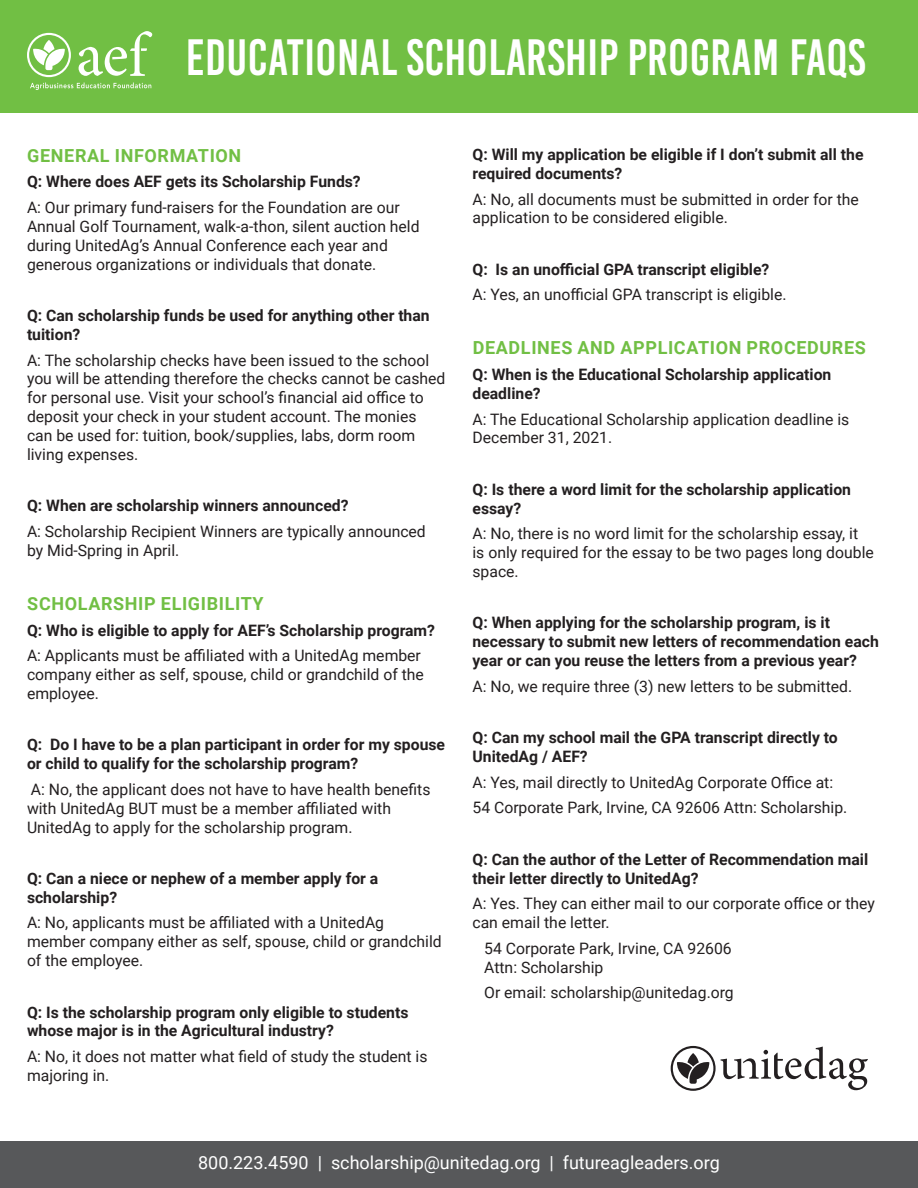
<style>
.page{position:relative;width:918px;height:1188px;background:#fff}
.page>*{position:absolute;margin:0;border:0;box-sizing:border-box;transform-origin:0 0}
.t1{font:51px "Bebas Kai";letter-spacing:.01em;color:#fff;scale:.95 1}
.t2{font:700 18px "Roboto";letter-spacing:.035em;color:#71bf44}
.t3{font:18px "Roboto";color:#fff}
.t4{font:15.75px/18.9px "Roboto";color:#231f20}
.t5{font:700 15.75px/18.9px "Roboto";color:#231f20}
</style>
<div class="page">
<div style="left:0;top:0;width:918px;height:112px;background:#71bf44"></div>
<svg style="left:27px;top:31px;width:125px;height:59px"></svg>
<svg style="left:671px;top:1046px;width:197px;height:45px"></svg>
<div style="left:0;top:1142px;width:918px;height:46px;background:#57585a"></div>
<p class="t1" style="left:186px;top:30px;width:717px">EDUCATIONAL SCHOLARSHIP PROGRAM FAQS</p>
<p class="t2" style="left:27px;top:143px;width:216px">GENERAL INFORMATION</p>
<p class="t5" style="left:27px;top:172px;width:335px">Q: Where does AEF gets its Scholarship Funds?</p>
<p class="t4" style="left:27px;top:197px;width:394px">A: Our primary fund-raisers for the Foundation are our Annual Golf Tournament, walk-a-thon, silent auction held during UnitedAg’s Annual Conference each year and generous organizations or individuals that donate.</p>
<p class="t5" style="left:27px;top:305px;width:404px">Q: Can scholarship funds be used for anything other than tuition?</p>
<p class="t4" style="left:27px;top:350px;width:420px">A: The scholarship checks have been issued to the school you will be attending therefore the checks cannot be cashed for personal use. Visit your school’s financial aid office to deposit your check in your student account. The monies can be used for: tuition, book/supplies, labs, dorm room living expenses.</p>
<p class="t5" style="left:27px;top:496px;width:323px">Q: When are scholarship winners announced?</p>
<p class="t4" style="left:27px;top:521px;width:400px">A: Scholarship Recipient Winners are typically announced by Mid-Spring in April.</p>
<p class="t2" style="left:27px;top:591px;width:238px">SCHOLARSHIP ELIGIBILITY</p>
<p class="t5" style="left:27px;top:620px;width:410px">Q: Who is eligible to apply for AEF’s Scholarship program?</p>
<p class="t4" style="left:27px;top:646px;width:398px">A: Applicants must be affiliated with a UnitedAg member company either as self, spouse, child or grandchild of the employee.</p>
<p class="t5" style="left:27px;top:735px;width:420px">Q: Do I have to be a plan participant in order for my spouse or child to qualify for the scholarship program?</p>
<p class="t4" style="left:27px;top:779px;width:405px">A: No, the applicant does not have to have health benefits with UnitedAg BUT must be a member affiliated with<br>UnitedAg to apply for the scholarship program.</p>
<p class="t5" style="left:27px;top:868px;width:353px">Q: Can a niece or nephew of a member apply for a scholarship?</p>
<p class="t4" style="left:27px;top:913px;width:416px">A: No, applicants must be affiliated with a UnitedAg member company either as self, spouse, child or grandchild of the employee.</p>
<p class="t5" style="left:27px;top:1002px;width:383px">Q: Is the scholarship program only eligible to students whose major is in the Agricultural industry?</p>
<p class="t4" style="left:27px;top:1046px;width:402px">A: No, it does not matter what field of study the student is majoring in.</p>
<p class="t5" style="left:472px;top:144px;width:393px">Q: Will my application be eligible if I don’t submit all the required documents?</p>
<p class="t4" style="left:472px;top:189px;width:388px">A: No, all documents must be submitted in order for the application to be considered eligible.</p>
<p class="t5" style="left:472px;top:259px;width:298px">Q: Is an unofficial GPA transcript eligible?</p>
<p class="t4" style="left:472px;top:285px;width:316px">A: Yes, an unofficial GPA transcript is eligible.</p>
<p class="t2" style="left:473px;top:335px;width:395px">DEADLINES AND APPLICATION PROCEDURES</p>
<p class="t5" style="left:472px;top:364px;width:360px">Q: When is the Educational Scholarship application deadline?</p>
<p class="t4" style="left:472px;top:409px;width:378px">A: The Educational Scholarship application deadline is<br>December 31, 2021.</p>
<p class="t5" style="left:472px;top:479px;width:380px">Q: Is there a word limit for the scholarship application essay?</p>
<p class="t4" style="left:472px;top:524px;width:403px">A: No, there is no word limit for the scholarship essay, it is only required for the essay to be two pages long double space.</p>
<p class="t5" style="left:472px;top:613px;width:408px">Q: When applying for the scholarship program, is it necessary to submit new letters of recommendation each year or can you reuse the letters from a previous year?</p>
<p class="t4" style="left:472px;top:676px;width:381px">A: No, we require three (3) new letters to be submitted.</p>
<p class="t5" style="left:472px;top:728px;width:367px">Q: Can my school mail the GPA transcript directly to<br>UnitedAg / AEF?</p>
<p class="t4" style="left:472px;top:772px;width:362px">A: Yes, mail directly to UnitedAg Corporate Office at:</p>
<p class="t4" style="left:472px;top:798px;width:376px">54 Corporate Park, Irvine, CA 92606 Attn: Scholarship.</p>
<p class="t5" style="left:472px;top:849px;width:397px">Q: Can the author of the Letter of Recommendation mail their letter directly to UnitedAg?</p>
<p class="t4" style="left:472px;top:894px;width:404px">A: Yes. They can either mail to our corporate office or they can email the letter.</p>
<p class="t4" style="left:484px;top:938px;width:249px">54 Corporate Park, Irvine, CA 92606<br>Attn: Scholarship</p>
<p class="t4" style="left:484px;top:983px;width:251px">Or email: scholarship@unitedag.org</p>
<p class="t3" style="left:198px;top:1150px;width:523px">800.223.4590 | scholarship@unitedag.org | futureagleaders.org</p>
</div>
